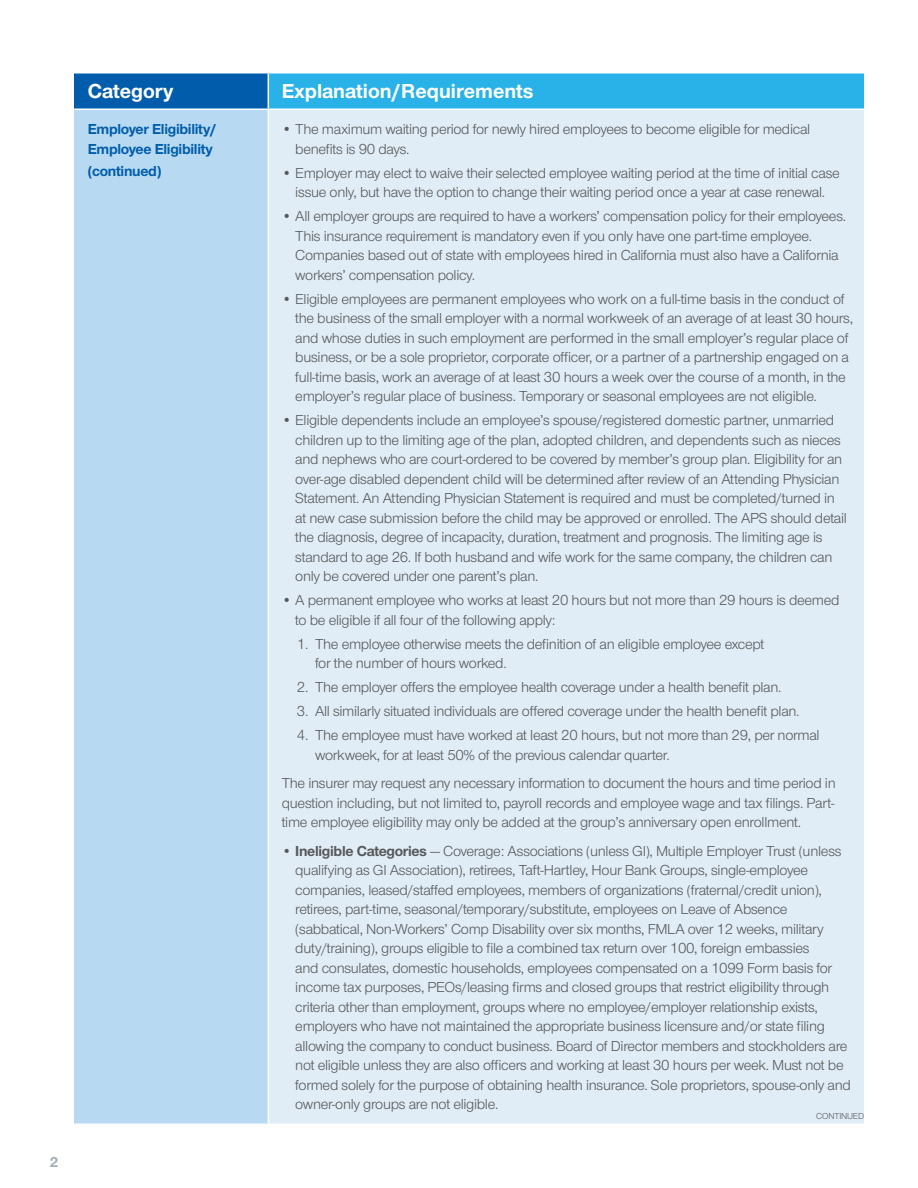
<style>
.page{position:relative;width:918px;height:1188px;background:#fff}
.page>*{position:absolute;margin:0;border:0;box-sizing:border-box;transform-origin:0 0}
.t1{font:700 21px "UHC Sans";color:#fff}
.t2{font:15px/19.5px "UHC Sans";letter-spacing:-.02em;color:#57585a}
.t3{font:700 15px/19.5px "UHC Sans";letter-spacing:-.02em;color:#015dac}
.t4{font:700 15px "UHC Sans";color:#a2aeb6}
.t5{font:9px "UHC Sans";letter-spacing:-.02em;color:#57585a}
.s1{font-weight:700}
</style>
<div class="page">
<div style="left:74px;top:73px;width:194px;height:36px;background:#015dac"></div>
<div style="left:268px;top:73px;width:596px;height:36px;background:#29b2e7"></div>
<div style="left:74px;top:109px;width:194px;height:1015px;background:#b7daf2"></div>
<div style="left:268px;top:109px;width:596px;height:1015px;background:#e1edf6"></div>
<hr style="left:268px;top:72px;width:134px;height:2px;background:#fff">
<hr style="left:402px;top:72px;width:462px;height:2px;background:#fff">
<hr style="left:268px;top:109px;width:134px;height:1px;background:#fff">
<hr style="left:402px;top:109px;width:462px;height:1px;background:#fff">
<hr style="left:74px;top:72px;width:194px;height:2px;background:#fff">
<hr style="left:74px;top:109px;width:194px;height:1px;background:#fff">
<hr style="left:268px;top:110px;width:1px;height:1014px;background:#fff">
<hr style="left:268px;top:74px;width:1px;height:35px;background:#fff">
<p class="t4" style="left:50px;top:1152px;width:10px">2</p>
<h1 class="t1" style="left:88px;top:77px;width:87px">Category</h1>
<h1 class="t1" style="left:282px;top:77px;width:253px">Explanation/Requirements</h1>
<p class="t3" style="left:88px;top:119px;width:130px">Employer Eligibility/<br>Employee Eligibility</p>
<p class="t3" style="left:88px;top:160px;width:75px">(continued)</p>
<p class="t2" style="left:295px;top:119px;width:516px;text-indent:-13px">• The maximum waiting period for newly hired employees to become eligible for medical benefits is 90 days.</p>
<p class="t2" style="left:282px;top:163px;width:559px;text-align:center">• Employer may elect to waive their selected employee waiting period at the time of initial case issue only, but have the option to change their waiting period once a year at case renewal.</p>
<p class="t2" style="left:295px;top:206px;width:552px;text-indent:-14px">• All employer groups are required to have a workers’ compensation policy for their employees.<br>This insurance requirement is mandatory even if you only have one part-time employee.<br>Companies based out of state with employees hired in California must also have a California workers’ compensation policy.</p>
<p class="t2" style="left:295px;top:289px;width:559px;text-indent:-13px">• Eligible employees are permanent employees who work on a full-time basis in the conduct of the business of the small employer with a normal workweek of an average of at least 30 hours, and whose duties in such employment are performed in the small employer’s regular place of business, or be a sole proprietor, corporate officer, or a partner of a partnership engaged on a full-time basis, work an average of at least 30 hours a week over the course of a month, in the employer’s regular place of business. Temporary or seasonal employees are not eligible.</p>
<p class="t2" style="left:295px;top:410px;width:553px;text-indent:-13px">• Eligible dependents include an employee’s spouse/registered domestic partner, unmarried children up to the limiting age of the plan, adopted children, and dependents such as nieces and nephews who are court-ordered to be covered by member’s group plan. Eligibility for an over-age disabled dependent child will be determined after review of an Attending Physician Statement. An Attending Physician Statement is required and must be completed/turned in at new case submission before the child may be approved or enrolled. The APS should detail the diagnosis, degree of incapacity, duration, treatment and prognosis. The limiting age is standard to age 26. If both husband and wife work for the same company, the children can only be covered under one parent’s plan.</p>
<p class="t2" style="left:295px;top:590px;width:546px;text-indent:-14px">• A permanent employee who works at least 20 hours but not more than 29 hours is deemed to be eligible if all four of the following apply:</p>
<p class="t2" style="left:315px;top:634px;width:451px;text-indent:-18px">1. The employee otherwise meets the definition of an eligible employee except for the number of hours worked.</p>
<p class="t2" style="left:297px;top:677px;width:486px">2. The employer offers the employee health coverage under a health benefit plan.</p>
<p class="t2" style="left:297px;top:701px;width:504px">3. All similarly situated individuals are offered coverage under the health benefit plan.</p>
<p class="t2" style="left:315px;top:725px;width:506px;text-indent:-18px">4. The employee must have worked at least 20 hours, but not more than 29, per normal workweek, for at least 50% of the previous calendar quarter.</p>
<p class="t2" style="left:282px;top:773px;width:555px;text-align:justify">The insurer may request any necessary information to document the hours and time period in question including, but not limited to, payroll records and employee wage and tax filings. Part&shy;time employee eligibility may only be added at the group’s anniversary open enrollment.</p>
<p class="t2" style="left:295px;top:841px;width:557px;text-indent:-14px"><span class="s1">• Ineligible Categories</span> — Coverage: Associations (unless GI), Multiple Employer Trust (unless qualifying as GI Association), retirees, Taft-Hartley, Hour Bank Groups, single-employee companies, leased/staffed employees, members of organizations (fraternal/credit union), retirees, part-time, seasonal/temporary/substitute, employees on Leave of Absence (sabbatical, Non-Workers’ Comp Disability over six months, FMLA over 12 weeks, military duty/training), groups eligible to file a combined tax return over 100, foreign embassies<br>and consulates, domestic households, employees compensated on a 1099 Form basis for income tax purposes, PEOs/leasing firms and closed groups that restrict eligibility through criteria other than employment, groups where no employee/employer relationship exists, employers who have not maintained the appropriate business licensure and/or state filing allowing the company to conduct business. Board of Director members and stockholders are not eligible unless they are also officers and working at least 30 hours per week. Must not be formed solely for the purpose of obtaining health insurance. Sole proprietors, spouse-only and owner-only groups are not eligible.</p>
<p class="t5" style="left:816px;top:1110px;width:49px">CONTINUED</p>
</div>
